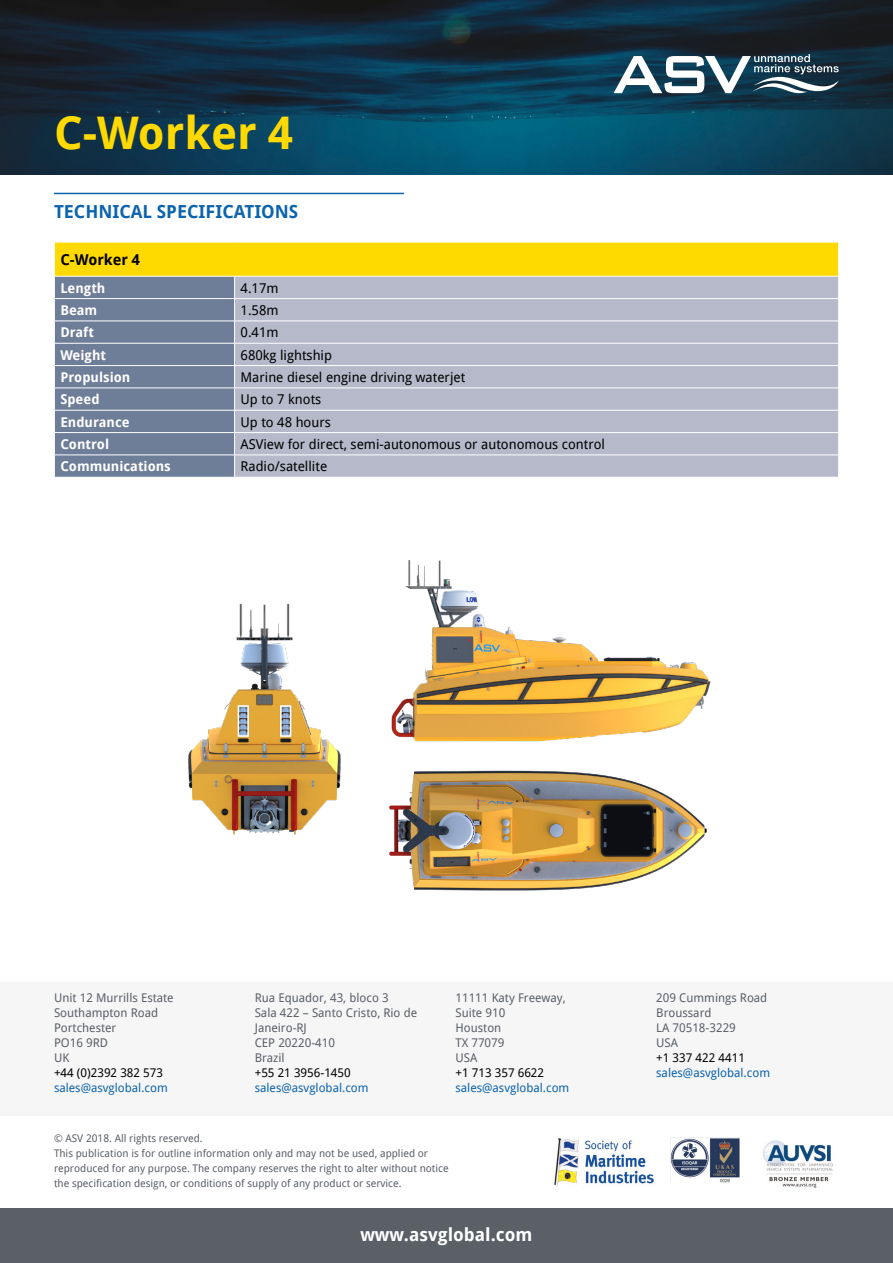
<style>
.page{position:relative;width:893px;height:1263px;background:#fff}
.page>*{position:absolute;margin:0;border:0;box-sizing:border-box;transform-origin:0 0}
.t1{font:700 45px "Droid Sans";color:#ffd900}
.t2{font:700 18px "Droid Sans";color:#0d64ae}
.t3{font:700 18px "Droid Sans";color:#fff}
.t4{font:700 15px "Droid Sans";color:#000}
.t5{font:13.5px "Droid Sans";color:#000}
.t6{font:700 13.5px "Droid Sans";color:#fff}
.t7{font:12px/15px "Droid Sans";color:#5b6067}
.t8{font:12px "Droid Sans";color:#0d64ae}
.t9{font:12px "Droid Sans";color:#000}
.t10{font:10.5px/15px "Droid Sans";color:#5b6067}
</style>
<div class="page">
<div style="left:0;top:1209px;width:893px;height:54px;background:#5b6067"></div>
<img style="left:0;top:0;width:893px;height:174px">
<svg style="left:614px;top:54px;width:225px;height:39px"></svg>
<hr style="left:54px;top:193px;width:350px;height:1px;background:#0d64ae">
<div style="left:54px;top:242px;width:785px;height:34px;background:#ffd900"></div>
<div style="left:235px;top:277px;width:603px;height:200px;background:#b5b9c9"></div>
<hr style="left:54px;top:242px;width:181px;height:1px;background:#fff">
<hr style="left:54px;top:242px;width:1px;height:34px;background:#fff">
<hr style="left:235px;top:242px;width:604px;height:1px;background:#fff">
<hr style="left:838px;top:242px;width:1px;height:34px;background:#fff">
<hr style="left:235px;top:298px;width:604px;height:1px;background:#fff">
<hr style="left:235px;top:320px;width:604px;height:1px;background:#fff">
<hr style="left:235px;top:343px;width:604px;height:1px;background:#fff">
<hr style="left:235px;top:365px;width:604px;height:1px;background:#fff">
<hr style="left:235px;top:387px;width:604px;height:1px;background:#fff">
<hr style="left:235px;top:410px;width:604px;height:1px;background:#fff">
<hr style="left:235px;top:432px;width:604px;height:1px;background:#fff">
<hr style="left:235px;top:454px;width:604px;height:1px;background:#fff">
<svg style="left:54px;top:276px;width:181px;height:201px;background:#75849d"></svg>
<img style="left:554px;top:1138px;width:100px;height:47px">
<img style="left:763px;top:1140px;width:70px;height:48px">
<div style="left:0;top:982px;width:893px;height:133px;background:#f6f6f7"></div>
<img style="left:671px;top:1137px;width:69px;height:45px">
<img style="left:188px;top:603px;width:153px;height:232px">
<img style="left:389px;top:770px;width:318px;height:121px">
<img style="left:391px;top:560px;width:320px;height:182px">
<h1 class="t1" style="left:54px;top:101px;width:241px">C-Worker 4</h1>
<h2 class="t2" style="left:54px;top:199px;width:246px">TECHNICAL SPECIFICATIONS</h2>
<h3 class="t4" style="left:60px;top:249px;width:81px">C-Worker 4</h3>
<p class="t6" style="left:60px;top:278px;width:47px">Length</p>
<p class="t5" style="left:241px;top:280px;width:40px">4.17m</p>
<p class="t6" style="left:60px;top:300px;width:38px">Beam</p>
<p class="t5" style="left:241px;top:302px;width:40px">1.58m</p>
<p class="t6" style="left:60px;top:323px;width:35px">Draft</p>
<p class="t5" style="left:241px;top:325px;width:40px">0.41m</p>
<p class="t6" style="left:60px;top:345px;width:47px">Weight</p>
<p class="t5" style="left:241px;top:347px;width:93px">680kg lightship</p>
<p class="t6" style="left:60px;top:367px;width:71px">Propulsion</p>
<p class="t5" style="left:241px;top:369px;width:226px">Marine diesel engine driving waterjet</p>
<p class="t6" style="left:60px;top:390px;width:41px">Speed</p>
<p class="t5" style="left:241px;top:392px;width:82px">Up to 7 knots</p>
<p class="t6" style="left:60px;top:412px;width:71px">Endurance</p>
<p class="t5" style="left:241px;top:414px;width:92px">Up to 48 hours</p>
<p class="t6" style="left:60px;top:434px;width:50px">Control</p>
<p class="t5" style="left:241px;top:436px;width:366px">ASView for direct, semi-autonomous or autonomous control</p>
<p class="t6" style="left:60px;top:457px;width:112px">Communications</p>
<p class="t5" style="left:241px;top:459px;width:88px">Radio/satellite</p>
<p class="t7" style="left:54px;top:990px;width:121px">Unit 12 Murrills Estate<br>Southampton Road<br>Portchester<br>PO16 9RD<br>UK</p>
<p class="t9" style="left:54px;top:1066px;width:111px">+44 (0)2392 382 573</p>
<p class="t8" style="left:54px;top:1081px;width:115px">sales@asvglobal.com</p>
<p class="t7" style="left:255px;top:990px;width:164px">Rua Equador, 43, bloco 3<br>Sala 422 – Santo Cristo, Rio de<br>Janeiro-RJ<br>CEP 20220-410<br>Brazil</p>
<p class="t9" style="left:255px;top:1066px;width:98px">+55 21 3956-1450</p>
<p class="t8" style="left:255px;top:1081px;width:115px">sales@asvglobal.com</p>
<p class="t7" style="left:455px;top:990px;width:112px">11111 Katy Freeway,<br>Suite 910<br>Houston<br>TX 77079<br>USA</p>
<p class="t9" style="left:455px;top:1066px;width:90px">+1 713 357 6622</p>
<p class="t8" style="left:455px;top:1081px;width:115px">sales@asvglobal.com</p>
<p class="t10" style="left:54px;top:1131px;width:396px">© ASV 2018. All rights reserved.<br>This publication is for outline information only and may not be used, applied or reproduced for any purpose. The company reserves the right to alter without notice the specification design, or conditions of supply of any product or service.</p>
<h2 class="t3" style="left:360px;top:1221px;width:174px">www.asvglobal.com</h2>
<p class="t7" style="left:656px;top:990px;width:113px">209 Cummings Road<br>Broussard<br>LA 70518-3229<br>USA</p>
<p class="t9" style="left:656px;top:1051px;width:90px">+1 337 422 4411</p>
<p class="t8" style="left:656px;top:1066px;width:115px">sales@asvglobal.com</p>
</div>
